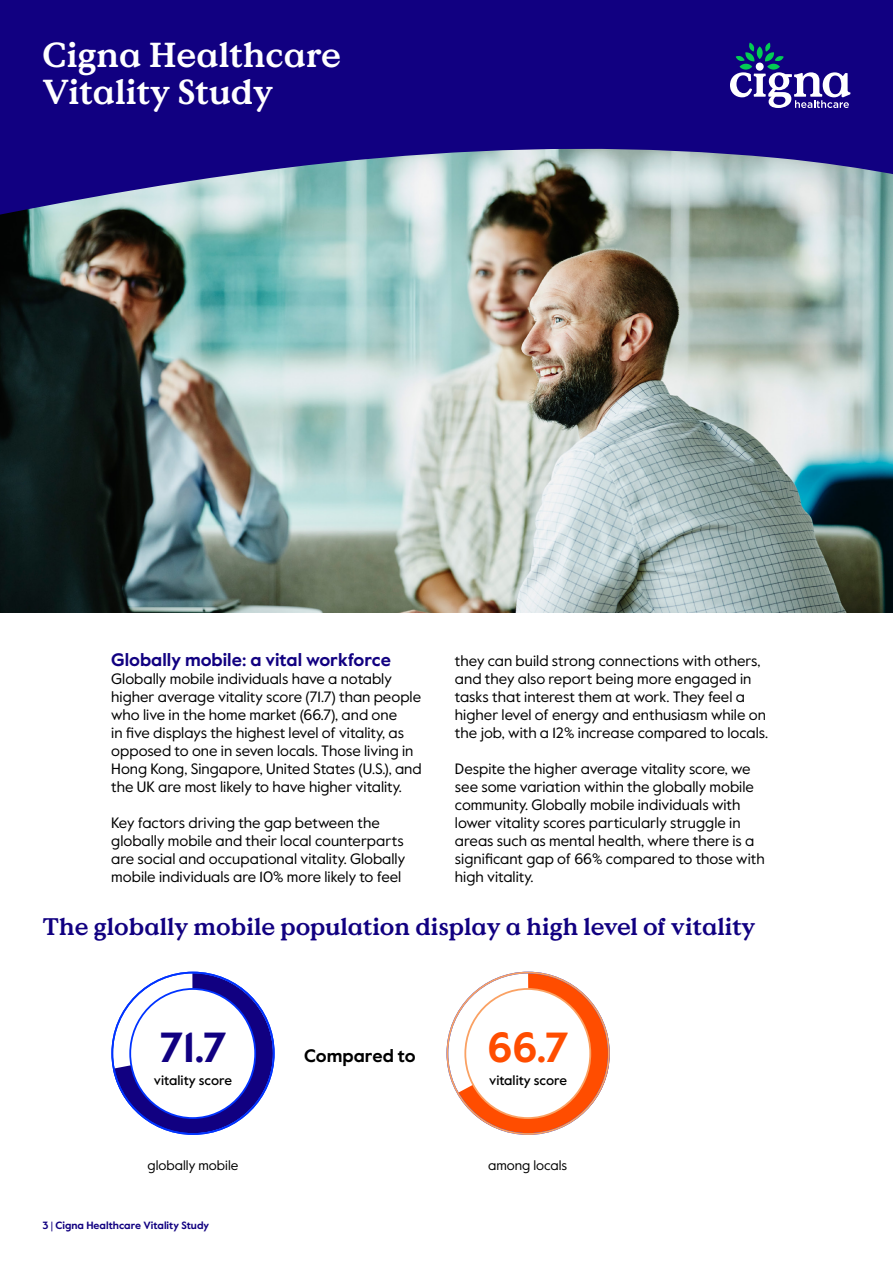
<style>
.page{position:relative;width:893px;height:1263px;background:#fff}
.page>*{position:absolute;margin:0;border:0;box-sizing:border-box;transform-origin:0 0}
.t1{font:700 42px "Value Sans Pro";color:#110081}
.t2{font:700 42px "Value Sans Pro";color:#ff4d00}
.t3{font:700 34.65px/36.2px "Value Serif Pro";color:#fff}
.t4{font:700 24px "Value Serif Pro";color:#110081}
.t5{font:700 18px "Value Sans Pro";color:#110081}
.t6{font:700 18px "Value Sans Pro";color:#000}
.t7{font:15px/18px "Value Sans Pro";color:#000}
.t8{font:500 13.5px "Value Sans Pro";color:#000}
.t9{font:13.5px "Value Sans Pro";color:#000}
.t10{font:700 10.5px "Value Sans Pro";color:#110081}
.s1{font-weight:400}
</style>
<div class="page">
<img style="left:0;top:217px;width:893px;height:395px">
<svg style="left:0;top:0;width:893px;height:217px;background:#352d8e"></svg>
<svg style="left:730px;top:43px;width:120px;height:65px"></svg>
<svg style="left:113px;top:973px;width:160px;height:160px"></svg>
<div style="left:130px;top:989px;width:125px;height:129px;background:#fff;border-radius:50%"></div>
<svg style="left:457px;top:973px;width:153px;height:161px"></svg>
<div style="left:465px;top:989px;width:125px;height:129px;background:#fff;border-radius:50%"></div>
<h2 class="t3" style="left:43px;top:39px;width:300px">Cigna Healthcare<br>Vitality Study</h2>
<p class="t5" style="left:111px;top:649px;width:281px">Globally mobile: a vital workforce</p>
<p class="t7" style="left:111px;top:670px;width:312px">Globally mobile individuals have a notably higher average vitality score (71.7) than people who live in the home market (66.7), and one<br>in five displays the highest level of vitality, as opposed to one in seven locals. Those living in Hong Kong, Singapore, United States (U.S.), and the UK are most likely to have higher vitality.</p>
<p class="t7" style="left:111px;top:814px;width:295px">Key factors driving the gap between the globally mobile and their local counterparts are social and occupational vitality. Globally mobile individuals are 10% more likely to feel</p>
<p class="t7" style="left:455px;top:652px;width:315px">they can build strong connections with others, and they also report being more engaged in tasks that interest them at work. They feel a higher level of energy and enthusiasm while on the job, with a 12% increase compared to locals.</p>
<p class="t7" style="left:455px;top:760px;width:311px">Despite the higher average vitality score, we see some variation within the globally mobile community. Globally mobile individuals with lower vitality scores particularly struggle in areas such as mental health, where there is a significant gap of 66% compared to those with high vitality.</p>
<h3 class="t4" style="left:43px;top:912px;width:714px">The globally mobile population display a high level of vitality</h3>
<h1 class="t1" style="left:159px;top:1022px;width:69px">71.7</h1>
<h1 class="t2" style="left:488px;top:1022px;width:83px">66.7</h1>
<p class="t8" style="left:154px;top:1072px;width:80px">vitality score</p>
<p class="t8" style="left:489px;top:1072px;width:80px">vitality score</p>
<p class="t6" style="left:304px;top:1045px;width:113px">Compared to</p>
<p class="t9" style="left:148px;top:1157px;width:92px">globally mobile</p>
<p class="t9" style="left:488px;top:1157px;width:81px">among locals</p>
<p class="t10" style="left:43px;top:1218px;width:168px">3 <span class="s1">|</span> Cigna Healthcare Vitality Study</p>
</div>
